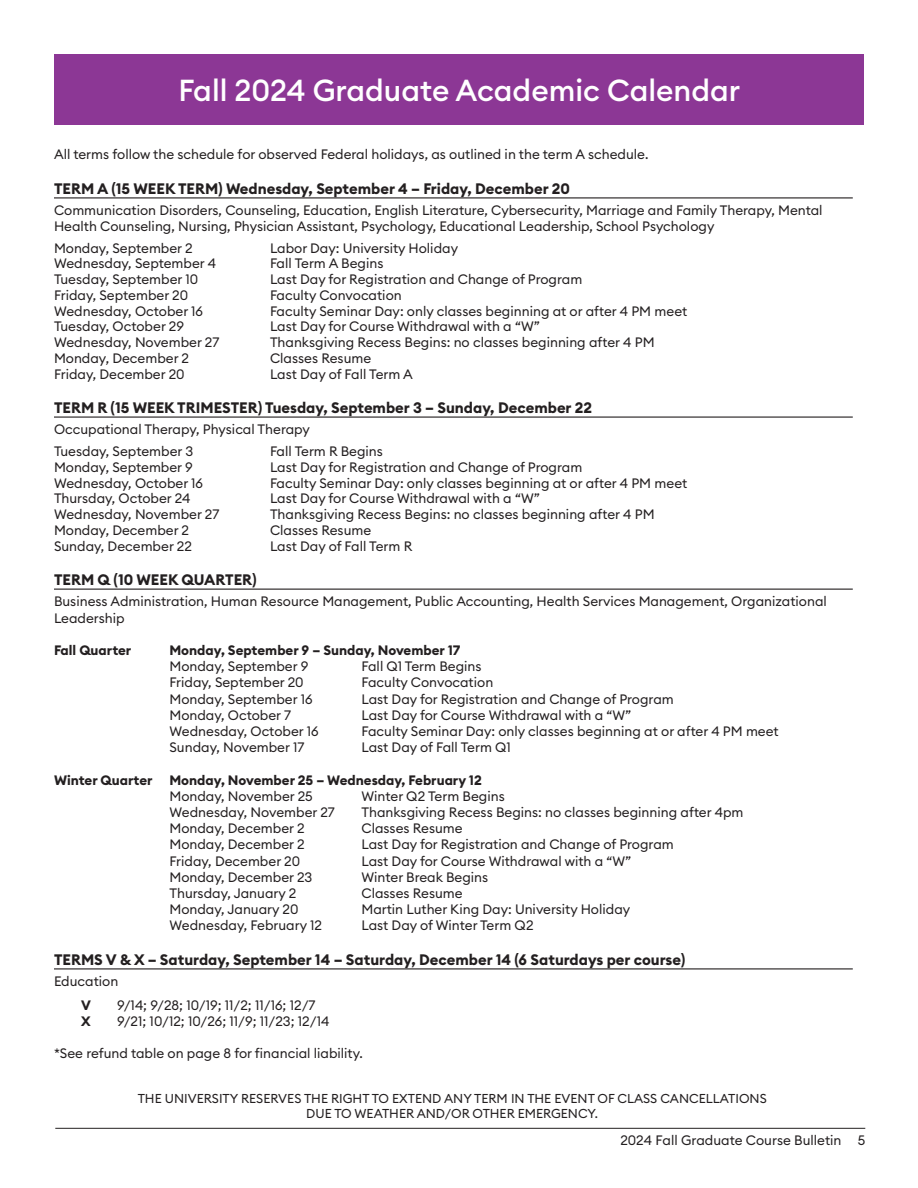
<style>
.page{position:relative;width:918px;height:1188px;background:#fff}
.page>*{position:absolute;margin:0;border:0;box-sizing:border-box;transform-origin:0 0}
.t1{font:500 30px "Euclid Circular B";color:#fff}
.t2{font:700 15px "Euclid Circular B";color:#231f20}
.t3{font:13.5px/16.2px "Euclid Circular B";color:#231f20}
.t4{font:700 13.5px "Euclid Circular B";color:#231f20}
.t5{font:12.75px/15.3px "Euclid Circular B";color:#231f20;text-align:center}
</style>
<div class="page">
<div style="left:54px;top:54px;width:810px;height:70px;background:#8c3795"></div>
<hr style="left:55px;top:1128px;width:810px;height:1px;background:#231f20">
<hr style="left:54px;top:197px;width:799px;height:1px;background:#231f20">
<hr style="left:54px;top:417px;width:799px;height:1px;background:#231f20">
<hr style="left:54px;top:589px;width:799px;height:1px;background:#231f20">
<hr style="left:54px;top:968px;width:799px;height:1px;background:#231f20">
<h1 class="t1" style="left:179px;top:71px;width:563px">Fall 2024 Graduate Academic Calendar</h1>
<p class="t3" style="left:54px;top:146px;width:596px">All terms follow the schedule for observed Federal holidays, as outlined in the term A schedule.</p>
<p class="t2" style="left:54px;top:179px;width:518px">TERM A (15 WEEK TERM) Wednesday, September 4 – Friday, December 20</p>
<p class="t3" style="left:54px;top:202px;width:770px">Communication Disorders, Counseling, Education, English Literature, Cybersecurity, Marriage and Family Therapy, Mental<br>Health Counseling, Nursing, Physician Assistant, Psychology, Educational Leadership, School Psychology</p>
<p class="t3" style="left:54px;top:240px;width:140px">Monday, September 2</p>
<p class="t3" style="left:270px;top:240px;width:190px">Labor Day: University Holiday</p>
<p class="t3" style="left:54px;top:255px;width:164px">Wednesday, September 4</p>
<p class="t3" style="left:270px;top:255px;width:115px">Fall Term A Begins</p>
<p class="t3" style="left:54px;top:271px;width:146px">Tuesday, September 10</p>
<p class="t3" style="left:270px;top:271px;width:314px">Last Day for Registration and Change of Program</p>
<p class="t3" style="left:54px;top:287px;width:136px">Friday, September 20</p>
<p class="t3" style="left:270px;top:287px;width:133px">Faculty Convocation</p>
<p class="t3" style="left:54px;top:303px;width:151px">Wednesday, October 16</p>
<p class="t3" style="left:270px;top:303px;width:419px">Faculty Seminar Day: only classes beginning at or after 4 PM meet</p>
<p class="t3" style="left:54px;top:318px;width:131px">Tuesday, October 29</p>
<p class="t3" style="left:270px;top:318px;width:271px">Last Day for Course Withdrawal with a “W”</p>
<p class="t3" style="left:54px;top:334px;width:167px">Wednesday, November 27</p>
<p class="t3" style="left:270px;top:334px;width:386px">Thanksgiving Recess Begins: no classes beginning after 4 PM</p>
<p class="t3" style="left:54px;top:350px;width:137px">Monday, December 2</p>
<p class="t3" style="left:270px;top:350px;width:103px">Classes Resume</p>
<p class="t3" style="left:54px;top:366px;width:132px">Friday, December 20</p>
<p class="t3" style="left:270px;top:366px;width:145px">Last Day of Fall Term A</p>
<p class="t2" style="left:54px;top:398px;width:540px">TERM R (15 WEEK TRIMESTER) Tuesday, September 3 – Sunday, December 22</p>
<p class="t3" style="left:54px;top:419px;width:257px;line-height:21.8px">Occupational Therapy, Physical Therapy<br>Tuesday, September 3</p>
<p class="t3" style="left:270px;top:443px;width:114px">Fall Term R Begins</p>
<p class="t3" style="left:54px;top:459px;width:140px">Monday, September 9</p>
<p class="t3" style="left:270px;top:459px;width:314px">Last Day for Registration and Change of Program</p>
<p class="t3" style="left:54px;top:475px;width:151px">Wednesday, October 16</p>
<p class="t3" style="left:270px;top:475px;width:419px">Faculty Seminar Day: only classes beginning at or after 4 PM meet</p>
<p class="t3" style="left:54px;top:490px;width:138px">Thursday, October 24</p>
<p class="t3" style="left:270px;top:490px;width:271px">Last Day for Course Withdrawal with a “W”</p>
<p class="t3" style="left:54px;top:506px;width:167px">Wednesday, November 27</p>
<p class="t3" style="left:270px;top:506px;width:386px">Thanksgiving Recess Begins: no classes beginning after 4 PM</p>
<p class="t3" style="left:54px;top:522px;width:137px">Monday, December 2</p>
<p class="t3" style="left:270px;top:522px;width:103px">Classes Resume</p>
<p class="t3" style="left:54px;top:538px;width:139px">Sunday, December 22</p>
<p class="t3" style="left:270px;top:538px;width:144px">Last Day of Fall Term R</p>
<p class="t2" style="left:54px;top:570px;width:204px">TERM Q (10 WEEK QUARTER)</p>
<p class="t3" style="left:54px;top:593px;width:774px">Business Administration, Human Resource Management, Public Accounting, Health Services Management, Organizational<br>Leadership</p>
<p class="t4" style="left:54px;top:641px;width:79px">Fall Quarter</p>
<p class="t4" style="left:170px;top:641px;width:292px">Monday, September 9 – Sunday, November 17</p>
<p class="t3" style="left:170px;top:658px;width:140px">Monday, September 9</p>
<p class="t3" style="left:362px;top:658px;width:122px">Fall Q1 Term Begins</p>
<p class="t3" style="left:170px;top:674px;width:136px">Friday, September 20</p>
<p class="t3" style="left:362px;top:674px;width:133px">Faculty Convocation</p>
<p class="t3" style="left:170px;top:691px;width:145px">Monday, September 16</p>
<p class="t3" style="left:362px;top:691px;width:314px">Last Day for Registration and Change of Program</p>
<p class="t3" style="left:170px;top:707px;width:123px">Monday, October 7</p>
<p class="t3" style="left:362px;top:707px;width:271px">Last Day for Course Withdrawal with a “W”</p>
<p class="t3" style="left:170px;top:723px;width:151px">Wednesday, October 16</p>
<p class="t3" style="left:362px;top:723px;width:419px">Faculty Seminar Day: only classes beginning at or after 4 PM meet</p>
<p class="t3" style="left:170px;top:739px;width:136px">Sunday, November 17</p>
<p class="t3" style="left:362px;top:739px;width:151px">Last Day of Fall Term Q1</p>
<p class="t4" style="left:54px;top:771px;width:429px">Winter Quarter Monday, November 25 – Wednesday, February 12</p>
<p class="t3" style="left:170px;top:788px;width:145px">Monday, November 25</p>
<p class="t3" style="left:362px;top:788px;width:145px">Winter Q2 Term Begins</p>
<p class="t3" style="left:170px;top:804px;width:167px">Wednesday, November 27</p>
<p class="t3" style="left:362px;top:804px;width:383px">Thanksgiving Recess Begins: no classes beginning after 4pm</p>
<p class="t3" style="left:170px;top:820px;width:137px">Monday, December 2</p>
<p class="t3" style="left:362px;top:820px;width:103px">Classes Resume</p>
<p class="t3" style="left:170px;top:836px;width:137px">Monday, December 2</p>
<p class="t3" style="left:362px;top:836px;width:314px">Last Day for Registration and Change of Program</p>
<p class="t3" style="left:170px;top:853px;width:132px">Friday, December 20</p>
<p class="t3" style="left:362px;top:853px;width:271px">Last Day for Course Withdrawal with a “W”</p>
<p class="t3" style="left:170px;top:869px;width:144px">Monday, December 23</p>
<p class="t3" style="left:362px;top:869px;width:128px">Winter Break Begins</p>
<p class="t3" style="left:170px;top:885px;width:128px">Thursday, January 2</p>
<p class="t3" style="left:362px;top:885px;width:103px">Classes Resume</p>
<p class="t3" style="left:170px;top:901px;width:131px">Monday, January 20</p>
<p class="t3" style="left:362px;top:901px;width:270px">Martin Luther King Day: University Holiday</p>
<p class="t3" style="left:170px;top:917px;width:154px">Wednesday, February 12</p>
<p class="t3" style="left:362px;top:917px;width:174px">Last Day of Winter Term Q2</p>
<p class="t2" style="left:54px;top:950px;width:633px">TERMS V &amp; X – Saturday, September 14 – Saturday, December 14 (6 Saturdays per course)</p>
<p class="t3" style="left:54px;top:973px;width:66px">Education</p>
<p class="t4" style="left:81px;top:996px;width:11px">V</p>
<p class="t3" style="left:117px;top:997px;width:200px">9/14; 9/28; 10/19; 11/2; 11/16; 12/7</p>
<p class="t4" style="left:81px;top:1013px;width:11px">X</p>
<p class="t3" style="left:117px;top:1013px;width:214px">9/21; 10/12; 10/26; 11/9; 11/23; 12/14</p>
<p class="t3" style="left:54px;top:1045px;width:310px">*See refund table on page 8 for financial liability.</p>
<p class="t5" style="left:138px;top:1091px;width:631px">THE UNIVERSITY RESERVES THE RIGHT TO EXTEND ANY TERM IN THE EVENT OF CLASS CANCELLATIONS<br>DUE TO WEATHER AND/OR OTHER EMERGENCY.</p>
<p class="t3" style="left:620px;top:1132px;width:246px">2024 Fall Graduate Course Bulletin 5</p>
</div>
